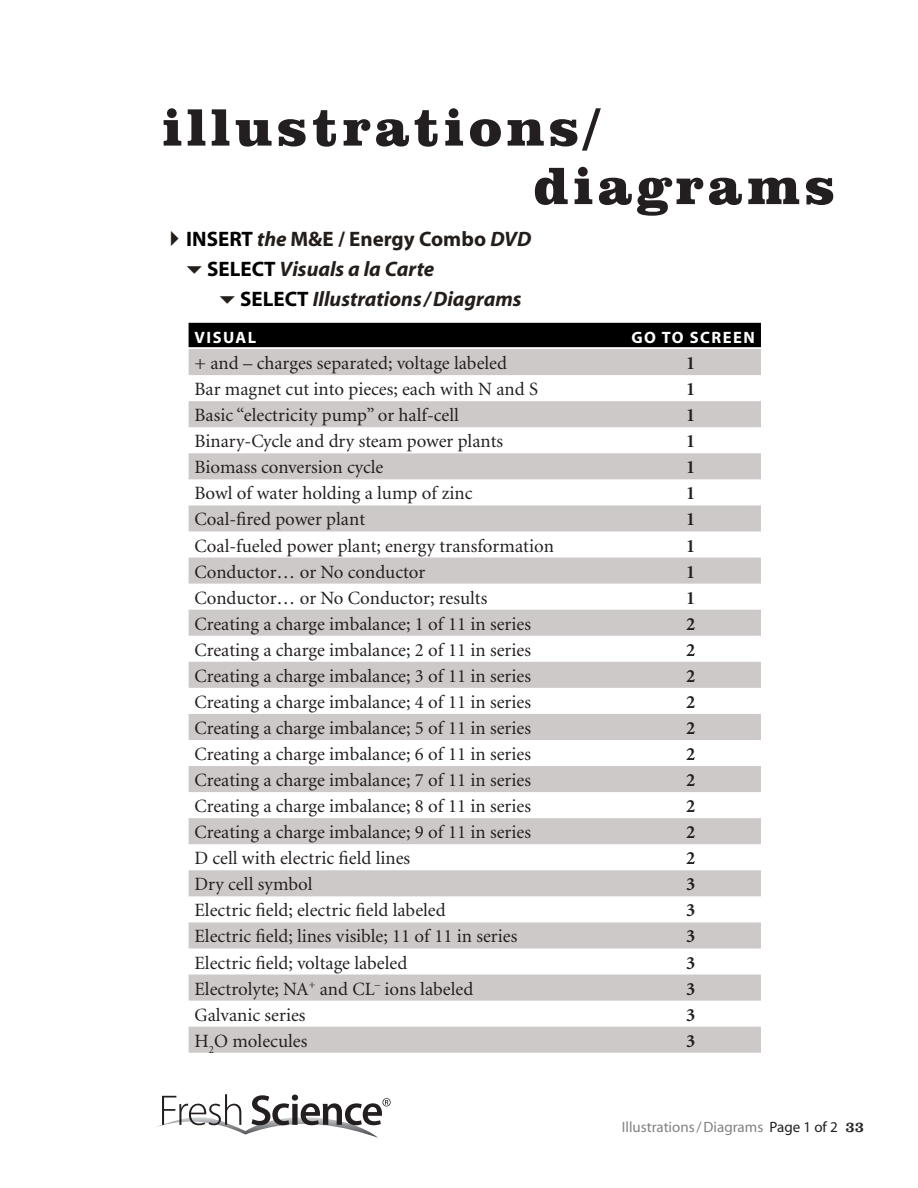
<style>
.page{position:relative;width:918px;height:1188px;background:#fff}
.page>*{position:absolute;margin:0;border:0;box-sizing:border-box;transform-origin:0 0}
.t1{font:900 54px/58.5px "Clarendon BT";letter-spacing:.09em;color:#231f20}
.t2{font:italic 700 21px/30px "Myriad";color:#241e1b}
.t3{font:18.75px "Minion";color:#231f20}
.t4{font:700 18.75px "Minion";color:#231f20}
.t5{font:700 16.5px "Myriad";letter-spacing:.09em;color:#fff}
.t6{font:15px "Myriad";color:#808285}
.s1{font-style:normal;color:#000}
.s2{font-style:normal}
.s3{color:#231f20}
.s4{font-family:"Clarendon BT";color:#231f20}
</style>
<div class="page">
<svg style="left:157px;top:1094px;width:234px;height:44px"></svg>
<div style="left:189px;top:323px;width:572px;height:24px;background:#000"></div>
<svg style="left:189px;top:349px;width:572px;height:704px;fill:#cfcbca"></svg>
<h1 class="t1" style="left:534px;top:97px;width:303px;text-indent:-371px">illustrations/ diagrams</h1>
<p class="t2" style="left:207px;top:225px;width:326px;text-indent:-45px">✔<span class="s1">INSERT</span> the <span class="s2">M&amp;E / Energy Combo</span> DVD<br><span class="s1">SELECT</span> Visuals a la Carte</p>
<p class="t2" style="left:240px;top:285px;width:283px"><span class="s1">SELECT</span> Illustrations/Diagrams</p>
<p class="t5" style="left:195px;top:329px;width:63px">VISUAL</p>
<p class="t5" style="left:632px;top:329px;width:125px">GO TO SCREEN</p>
<p class="t3" style="left:195px;top:354px;width:314px">+ and – charges separated; voltage labeled</p>
<p class="t4" style="left:686px;top:354px;width:11px">1</p>
<p class="t3" style="left:195px;top:380px;width:345px">Bar magnet cut into pieces; each with N and S</p>
<p class="t4" style="left:686px;top:380px;width:11px">1</p>
<p class="t3" style="left:195px;top:406px;width:266px">Basic “electricity pump” or half-cell</p>
<p class="t4" style="left:686px;top:406px;width:11px">1</p>
<p class="t3" style="left:195px;top:432px;width:310px">Binary-Cycle and dry steam power plants</p>
<p class="t4" style="left:686px;top:432px;width:11px">1</p>
<p class="t3" style="left:195px;top:458px;width:190px">Biomass conversion cycle</p>
<p class="t4" style="left:686px;top:458px;width:11px">1</p>
<p class="t3" style="left:195px;top:484px;width:279px">Bowl of water holding a lump of zinc</p>
<p class="t4" style="left:686px;top:484px;width:11px">1</p>
<p class="t3" style="left:195px;top:510px;width:172px">Coal-fired power plant</p>
<p class="t4" style="left:686px;top:510px;width:11px">1</p>
<p class="t3" style="left:195px;top:536px;width:361px">Coal-fueled power plant; energy transformation</p>
<p class="t4" style="left:686px;top:536px;width:11px">1</p>
<p class="t3" style="left:195px;top:562px;width:232px">Conductor… or No conductor</p>
<p class="t4" style="left:686px;top:562px;width:11px">1</p>
<p class="t3" style="left:195px;top:588px;width:294px">Conductor… or No Conductor; results</p>
<p class="t4" style="left:686px;top:588px;width:11px">1</p>
<p class="t3" style="left:195px;top:615px;width:338px">Creating a charge imbalance; 1 of 11 in series</p>
<p class="t4" style="left:686px;top:614px;width:11px">2</p>
<p class="t3" style="left:195px;top:641px;width:338px">Creating a charge imbalance; 2 of 11 in series</p>
<p class="t4" style="left:686px;top:640px;width:11px">2</p>
<p class="t3" style="left:195px;top:667px;width:338px">Creating a charge imbalance; 3 of 11 in series</p>
<p class="t4" style="left:686px;top:666px;width:11px">2</p>
<p class="t3" style="left:195px;top:693px;width:338px">Creating a charge imbalance; 4 of 11 in series</p>
<p class="t4" style="left:686px;top:692px;width:11px">2</p>
<p class="t3" style="left:195px;top:719px;width:338px">Creating a charge imbalance; 5 of 11 in series</p>
<p class="t4" style="left:686px;top:718px;width:11px">2</p>
<p class="t3" style="left:195px;top:745px;width:338px">Creating a charge imbalance; 6 of 11 in series</p>
<p class="t4" style="left:686px;top:744px;width:11px">2</p>
<p class="t3" style="left:195px;top:771px;width:338px">Creating a charge imbalance; 7 of 11 in series</p>
<p class="t4" style="left:686px;top:771px;width:11px">2</p>
<p class="t3" style="left:195px;top:797px;width:338px">Creating a charge imbalance; 8 of 11 in series</p>
<p class="t4" style="left:686px;top:797px;width:11px">2</p>
<p class="t3" style="left:195px;top:823px;width:338px">Creating a charge imbalance; 9 of 11 in series</p>
<p class="t4" style="left:686px;top:823px;width:11px">2</p>
<p class="t3" style="left:195px;top:849px;width:217px">D cell with electric field lines</p>
<p class="t4" style="left:686px;top:849px;width:11px">2</p>
<p class="t3" style="left:195px;top:875px;width:120px">Dry cell symbol</p>
<p class="t4" style="left:686px;top:875px;width:11px">3</p>
<p class="t3" style="left:195px;top:901px;width:253px">Electric field; electric field labeled</p>
<p class="t4" style="left:686px;top:901px;width:11px">3</p>
<p class="t3" style="left:195px;top:927px;width:324px">Electric field; lines visible; 11 of 11 in series</p>
<p class="t4" style="left:686px;top:927px;width:11px">3</p>
<p class="t3" style="left:195px;top:953px;width:214px">Electric field; voltage labeled</p>
<p class="t4" style="left:686px;top:953px;width:11px">3</p>
<p class="t3" style="left:195px;top:979px;width:280px">Electrolyte; NA<sup>+</sup> and CL<sup>–</sup> ions labeled</p>
<p class="t4" style="left:686px;top:979px;width:11px">3</p>
<p class="t3" style="left:195px;top:1005px;width:113px">Galvanic series</p>
<p class="t4" style="left:686px;top:1005px;width:11px">3</p>
<p class="t3" style="left:195px;top:1032px;width:114px">H<sub>2</sub>O molecules</p>
<p class="t4" style="left:686px;top:1031px;width:11px">3</p>
<p class="t6" style="left:622px;top:1119px;width:244px">Illustrations/Diagrams <span class="s3">Page 1 of 2</span> <span class="s4">33</span></p>
</div>
